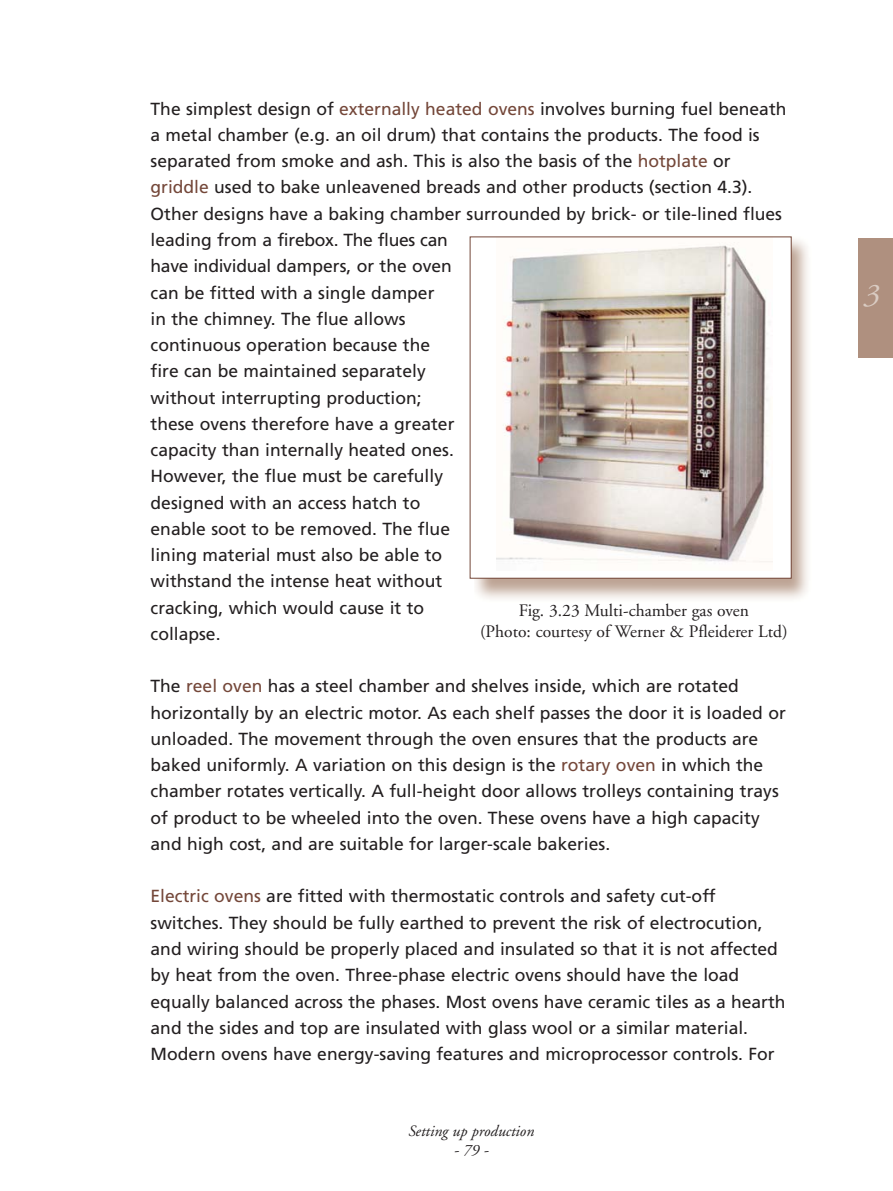
<style>
.page{position:relative;width:893px;height:1191px;background:#fff}
.page>*{position:absolute;margin:0;border:0;box-sizing:border-box;transform-origin:0 0}
.t1{font:italic 31.5px "Adobe Garamond";color:#daccc3}
.t2{font:17.5px/26.2px "Frutiger";color:#231f20}
.t3{font:17.5px/21px "Adobe Garamond";color:#231f20;text-align:center}
.t4{font:italic 15.75px "Adobe Garamond";color:#231f20}
.s1{color:#744739}
</style>
<div class="page">
<img style="left:651px;top:462px;width:157px;height:137px">
<img style="left:474px;top:578px;width:177px;height:21px">
<div style="left:858px;top:239px;width:35px;height:119px;background:#af907f"></div>
<div style="left:470px;top:237px;width:321px;height:341px;background:#fff"></div>
<img style="left:496px;top:242px;width:276px;height:321px">
<p class="t2" style="left:151px;top:97px;width:637px">The simplest design of <span class="s1">externally heated ovens</span> involves burning fuel beneath a metal chamber (e.g. an oil drum) that contains the products. The food is separated from smoke and ash. This is also the basis of the <span class="s1">hotplate</span> or <span class="s1">griddle</span> used to bake unleavened breads and other products (section 4.3).<br>Other designs have a baking chamber surrounded by brick- or tile-lined flues leading from a firebox. The flues can<br>have individual dampers, or the oven<br>can be fitted with a single damper<br>in the chimney. The flue allows<br>continuous operation because the<br>fire can be maintained separately<br>without interrupting production;<br>these ovens therefore have a greater<br>capacity than internally heated ones.<br>However, the flue must be carefully<br>designed with an access hatch to<br>enable soot to be removed. The flue<br>lining material must also be able to<br>withstand the intense heat without<br>cracking, which would cause it to<br>collapse.</p>
<p class="t2" style="left:151px;top:674px;width:637px">The <span class="s1">reel oven</span> has a steel chamber and shelves inside, which are rotated horizontally by an electric motor. As each shelf passes the door it is loaded or unloaded. The movement through the oven ensures that the products are baked uniformly. A variation on this design is the <span class="s1">rotary oven</span> in which the chamber rotates vertically. A full-height door allows trolleys containing trays of product to be wheeled into the oven. These ovens have a high capacity and high cost, and are suitable for larger-scale bakeries.</p>
<p class="t2" style="left:151px;top:884px;width:636px"><span class="s1">Electric ovens</span> are fitted with thermostatic controls and safety cut-off switches. They should be fully earthed to prevent the risk of electrocution, and wiring should be properly placed and insulated so that it is not affected by heat from the oven. Three-phase electric ovens should have the load equally balanced across the phases. Most ovens have ceramic tiles as a hearth and the sides and top are insulated with glass wool or a similar material.<br>Modern ovens have energy-saving features and microprocessor controls. For</p>
<p class="t3" style="left:480px;top:602px;width:309px">Fig. 3.23 Multi-chamber gas oven<br>(Photo: courtesy of Werner &amp; Pfleiderer Ltd)</p>
<p class="t4" style="left:408px;top:1124px;width:127px">Setting up production</p>
<p class="t4" style="left:454px;top:1143px;width:36px">- 79 -</p>
<h1 class="t1" style="left:862px;top:283px;width:17px">3</h1>
</div>
